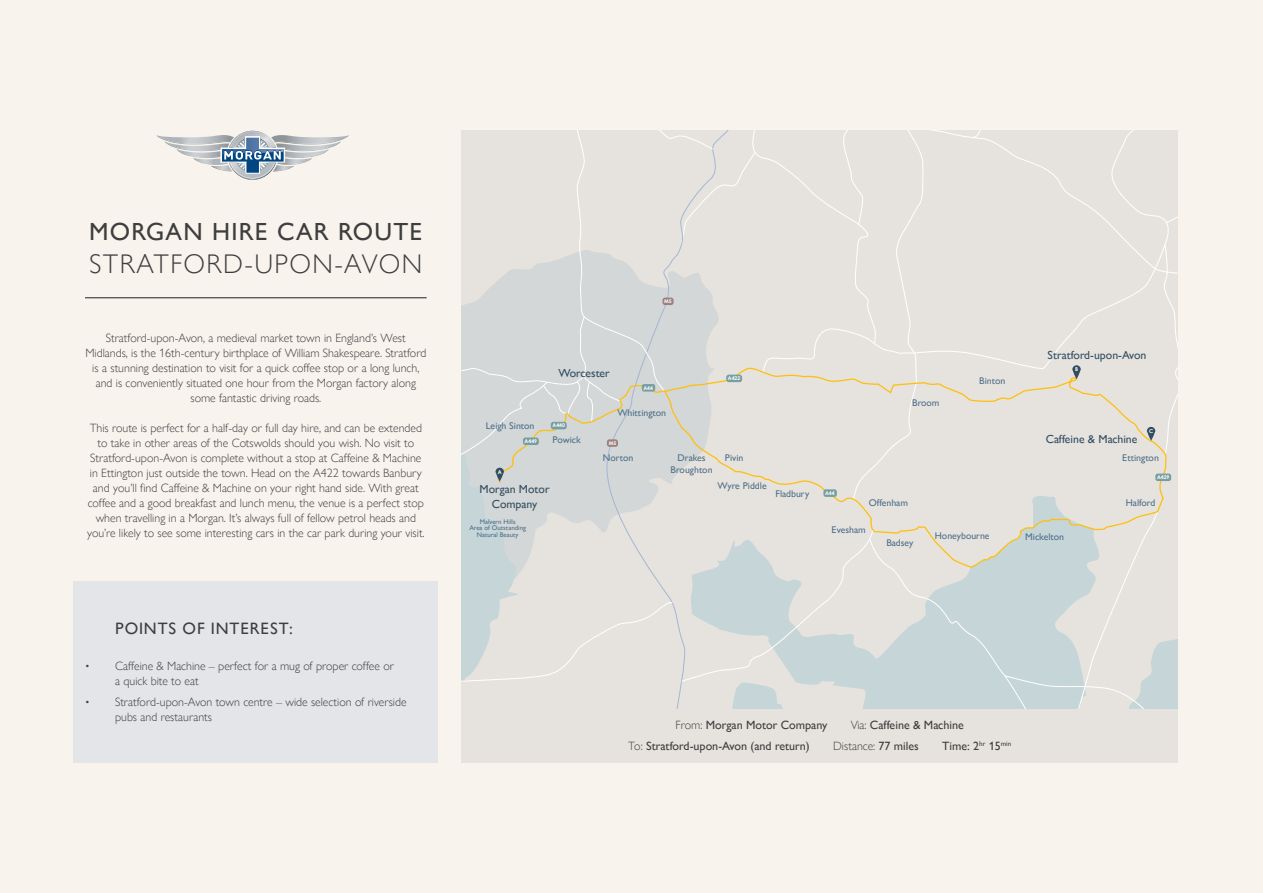
<style>
.page{position:relative;width:1263px;height:893px;background:#f8f3ed}
.page>*{position:absolute;margin:0;border:0;box-sizing:border-box;transform-origin:0 0}
.t1{font:300 27px "Gill Sans Nova";letter-spacing:.05em;color:#3e3e3f}
.t2{font:24.75px "Gill Sans Nova";letter-spacing:.05em;color:#3e3e3f}
.t3{font:16.5px "Gill Sans Nova";letter-spacing:.05em;color:#3e3e3f}
.t4{font:300 12px/15px "Gill Sans Nova";color:#3e3e3f;text-align:center}
.t5{font:12px "Gill Sans Nova";color:#3e3e3f}
.t6{font:11.7px/14.5px "Gill Sans Nova";color:#334d60;text-align:center}
.t7{font:9.75px/11.7px "Gill Sans Nova";color:#4f6f87;text-align:center}
.t8{font:6.75px/6.8px "Gill Sans Nova";color:#4f6f87;text-align:center}
.t9{font:700 5.4px "Century Gothic";color:#fff}
.t10{font:700 5.1px "Century Gothic";color:#fff}
.s1{font-weight:300}
.s2{font-weight:400}
</style>
<div class="page">
<svg style="left:157px;top:130px;width:192px;height:50px"></svg>
<img style="left:222px;top:137px;width:37px;height:1px">
<img style="left:222px;top:138px;width:61px;height:17px">
<div style="left:73px;top:581px;width:364px;height:182px;background:#e3e5e8"></div>
<svg style="left:461px;top:130px;width:717px;height:579px;background:#dfdfdc"></svg>
<div style="left:523px;top:438px;width:16px;height:7px;background:#779ea0;border-radius:2px"></div>
<div style="left:726px;top:375px;width:16px;height:7px;background:#779ea0;border-radius:2px"></div>
<div style="left:1155px;top:474px;width:16px;height:7px;background:#779ea0;border-radius:2px"></div>
<div style="left:551px;top:422px;width:16px;height:7px;background:#779ea0;border-radius:2px"></div>
<div style="left:642px;top:384px;width:13px;height:8px;background:#779ea0;border-radius:2px"></div>
<div style="left:823px;top:489px;width:14px;height:8px;background:#779ea0;border-radius:2px"></div>
<div style="left:607px;top:439px;width:11px;height:8px;background:#9b817f;border-radius:2px"></div>
<div style="left:662px;top:298px;width:11px;height:7px;background:#9b817f;border-radius:2px"></div>
<div style="left:461px;top:709px;width:717px;height:54px;background:#e6e3df"></div>
<hr style="left:85px;top:297px;width:342px;height:1px;background:#231f20">
<p class="t2" style="left:89px;top:217px;width:335px">MORGAN HIRE CAR ROUTE</p>
<p class="t1" style="left:90px;top:249px;width:334px">STRATFORD-UPON-AVON</p>
<p class="t4" style="left:85px;top:330px;width:342px">Stratford-upon-Avon, a medieval market town in England’s West Midlands, is the 16th-century birthplace of William Shakespeare. Stratford is a stunning destination to visit for a quick coffee stop or a long lunch, and is conveniently situated one hour from the Morgan factory along some fantastic driving roads.</p>
<p class="t4" style="left:87px;top:420px;width:339px">This route is perfect for a half-day or full day hire, and can be extended to take in other areas of the Cotswolds should you wish. No visit to Stratford-upon-Avon is complete without a stop at Caffeine &amp; Machine in Ettington just outside the town. Head on the A422 towards Banbury and you’ll find Caffeine &amp; Machine on your right hand side. With great coffee and a good breakfast and lunch menu, the venue is a perfect stop when travelling in a Morgan. It’s always full of fellow petrol heads and you’re likely to see some interesting cars in the car park during your visit.</p>
<p class="t3" style="left:115px;top:619px;width:179px">POINTS OF INTEREST:</p>
<p class="t4" style="left:85px;top:659px;width:310px">• Caffeine &amp; Machine – perfect for a mug of proper coffee or</p>
<p class="t4" style="left:115px;top:674px;width:85px">a quick bite to eat</p>
<p class="t4" style="left:115px;top:695px;width:293px;text-align:left;text-indent:-30px">• Stratford-upon-Avon town centre – wide selection of riverside pubs and restaurants</p>
<p class="t10" style="left:664px;top:297px;width:9px">M5</p>
<p class="t6" style="left:559px;top:366px;width:53px">Worcester</p>
<p class="t10" style="left:643px;top:384px;width:11px">A44</p>
<p class="t10" style="left:728px;top:374px;width:14px">A422</p>
<p class="t7" style="left:486px;top:420px;width:50px">Leigh Sinton</p>
<p class="t9" style="left:498px;top:467px;width:5px">A</p>
<p class="t10" style="left:525px;top:437px;width:14px">A449</p>
<p class="t10" style="left:552px;top:422px;width:14px">A440</p>
<p class="t7" style="left:552px;top:434px;width:30px">Powick</p>
<p class="t6" style="left:479px;top:482px;width:72px">Morgan Motor<br>Company</p>
<p class="t8" style="left:469px;top:518px;width:58px">Malvern Hills<br>Area of Outstanding<br>Natural Beauty</p>
<p class="t7" style="left:617px;top:406px;width:50px">Whittington</p>
<p class="t7" style="left:603px;top:452px;width:32px">Norton</p>
<p class="t10" style="left:609px;top:439px;width:9px">M5</p>
<p class="t7" style="left:671px;top:452px;width:43px">Drakes<br>Broughton</p>
<p class="t7" style="left:725px;top:452px;width:20px">Pivin</p>
<p class="t7" style="left:717px;top:480px;width:51px">Wyre Piddle</p>
<p class="t7" style="left:775px;top:488px;width:35px">Fladbury</p>
<p class="t10" style="left:825px;top:489px;width:11px">A44</p>
<p class="t7" style="left:912px;top:396px;width:29px">Broom</p>
<p class="t7" style="left:869px;top:497px;width:41px">Offenham</p>
<p class="t7" style="left:979px;top:375px;width:28px">Binton</p>
<p class="t7" style="left:832px;top:524px;width:36px">Evesham</p>
<p class="t7" style="left:886px;top:537px;width:28px">Badsey</p>
<p class="t7" style="left:935px;top:530px;width:56px">Honeybourne</p>
<p class="t6" style="left:1047px;top:348px;width:100px">Stratford-upon-Avon</p>
<p class="t9" style="left:1075px;top:365px;width:5px">B</p>
<p class="t6" style="left:1046px;top:432px;width:93px">Caffeine &amp; Machine</p>
<p class="t9" style="left:1149px;top:427px;width:6px">C</p>
<p class="t7" style="left:1122px;top:452px;width:38px">Ettington</p>
<p class="t10" style="left:1157px;top:473px;width:14px">A429</p>
<p class="t7" style="left:1025px;top:531px;width:40px">Mickelton</p>
<p class="t7" style="left:1126px;top:497px;width:31px">Halford</p>
<p class="t5" style="left:675px;top:718px;width:153px"><span class="s1">From:</span> Morgan Motor Company</p>
<p class="t5" style="left:851px;top:718px;width:115px"><span class="s1">Via:</span> Caffeine &amp; Machine</p>
<p class="t5" style="left:628px;top:739px;width:183px"><span class="s1">To:</span> Stratford-upon-Avon (and return)</p>
<p class="t4" style="left:833px;top:739px;width:87px">Distance: <span class="s2">77 miles</span></p>
<p class="t5" style="left:942px;top:739px;width:71px">Time: 2<sup>hr</sup> 15<sup>min</sup></p>
</div>
